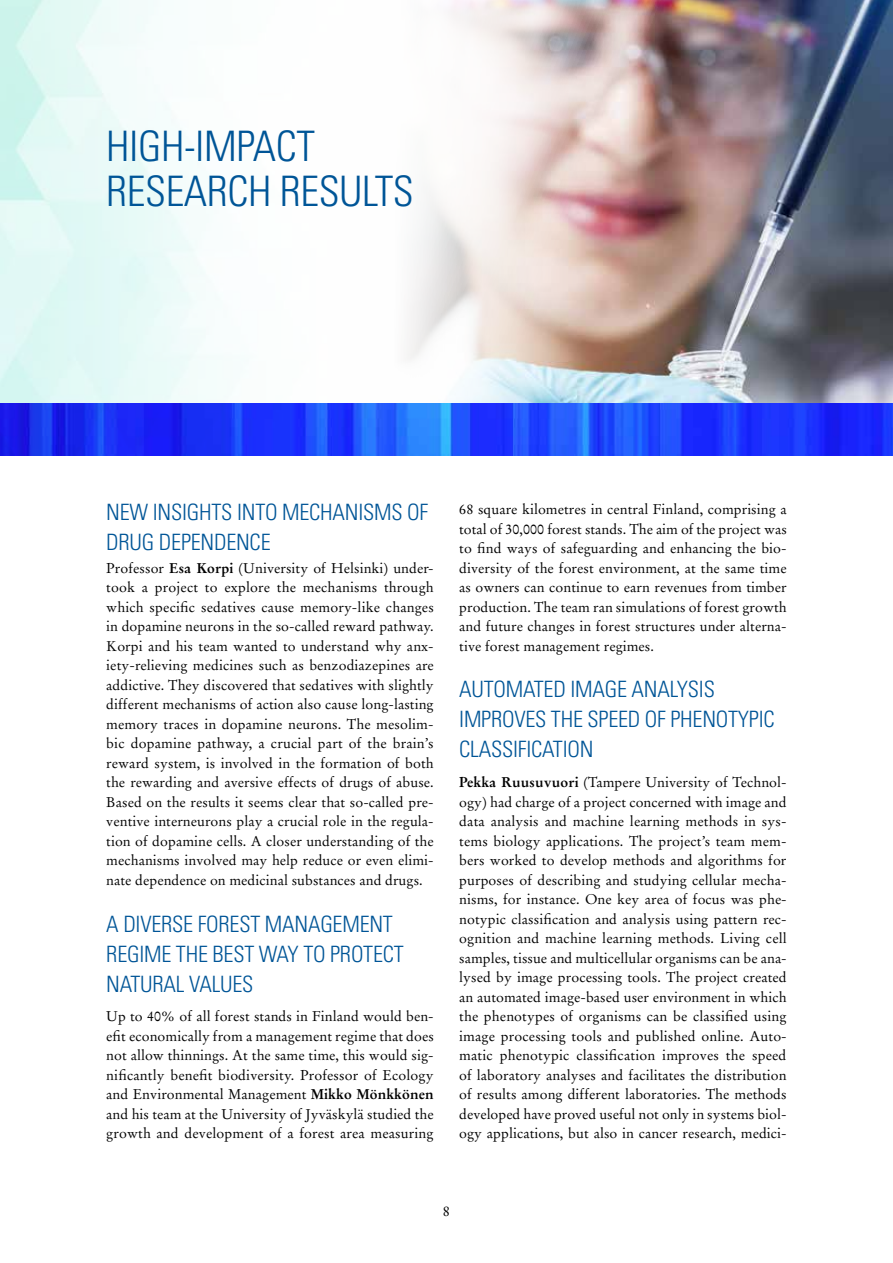
<style>
.page{position:relative;width:893px;height:1263px;background:#fff}
.page>*{position:absolute;margin:0;border:0;box-sizing:border-box;transform-origin:0 0}
.t1{font:300 condensed 42px/45px "Univers";letter-spacing:-.01em;color:#005597}
.t2{font:300 condensed 22.5px/30px "Univers";letter-spacing:-.01em;color:#005597}
.t3{font:14.1px/19.5px "Stempel Garamond LT Std";letter-spacing:.005em;color:#000;text-align:justify}
.s1{font-weight:700}
</style>
<div class="page">
<img style="left:468px;top:0;width:425px;height:404px">
<img style="left:468px;top:404px;width:425px;height:51px">
<img style="left:0;top:0;width:468px;height:455px">
<h1 class="t1" style="left:106px;top:124px;width:309px">HIGH-IMPACT<br>RESEARCH RESULTS</h1>
<h2 class="t2" style="left:106px;top:497px;width:323px">NEW INSIGHTS INTO MECHANISMS OF<br>DRUG DEPENDENCE</h2>
<p class="t3" style="left:106px;top:558px;width:329px">Professor <span class="s1">Esa Korpi</span> (University of Helsinki) under&shy;took a project to explore the mechanisms through which specific sedatives cause memory-like changes in dopamine neurons in the so-called reward pathway.<br>Korpi and his team wanted to understand why anx&shy;iety-relieving medicines such as benzodiazepines are addictive. They discovered that sedatives with slightly different mechanisms of action also cause long-lasting memory traces in dopamine neurons. The mesolim&shy;bic dopamine pathway, a crucial part of the brain’s reward system, is involved in the formation of both the rewarding and aversive effects of drugs of abuse.<br>Based on the results it seems clear that so-called pre&shy;ventive interneurons play a crucial role in the regula&shy;tion of dopamine cells. A closer understanding of the mechanisms involved may help reduce or even elimi&shy;nate dependence on medicinal substances and drugs.</p>
<h2 class="t2" style="left:106px;top:909px;width:299px">A DIVERSE FOREST MANAGEMENT<br>REGIME THE BEST WAY TO PROTECT<br>NATURAL VALUES</h2>
<p class="t3" style="left:106px;top:1007px;width:329px">Up to 40% of all forest stands in Finland would ben&shy;efit economically from a management regime that does not allow thinnings. At the same time, this would sig&shy;nificantly benefit biodiversity. Professor of Ecology and Environmental Management <span class="s1">Mikko Mönkkönen </span>and his team at the University of Jyväskylä studied the growth and development of a forest area measuring</p>
<p class="t3" style="left:459px;top:500px;width:329px">68 square kilometres in central Finland, comprising a total of 30,000 forest stands. The aim of the project was to find ways of safeguarding and enhancing the bio&shy;diversity of the forest environment, at the same time as owners can continue to earn revenues from timber production. The team ran simulations of forest growth and future changes in forest structures under alterna&shy;tive forest management regimes.</p>
<h2 class="t2" style="left:459px;top:674px;width:317px">AUTOMATED IMAGE ANALYSIS<br>IMPROVES THE SPEED OF PHENOTYPIC<br>CLASSIFICATION</h2>
<p class="t3" style="left:459px;top:773px;width:329px"><span class="s1">Pekka Ruusuvuori</span> (Tampere University of Technol&shy;ogy) had charge of a project concerned with image and data analysis and machine learning methods in sys&shy;tems biology applications. The project’s team mem&shy;bers worked to develop methods and algorithms for purposes of describing and studying cellular mecha&shy;nisms, for instance. One key area of focus was phe&shy;notypic classification and analysis using pattern rec&shy;ognition and machine learning methods. Living cell samples, tissue and multicellular organisms can be ana&shy;lysed by image processing tools. The project created an automated image-based user environment in which the phenotypes of organisms can be classified using image processing tools and published online. Auto&shy;matic phenotypic classification improves the speed of laboratory analyses and facilitates the distribution of results among different laboratories. The methods developed have proved useful not only in systems biol&shy;ogy applications, but also in cancer research, medici-</p>
<p class="t3" style="left:443px;top:1202px;width:9px">8</p>
</div>
